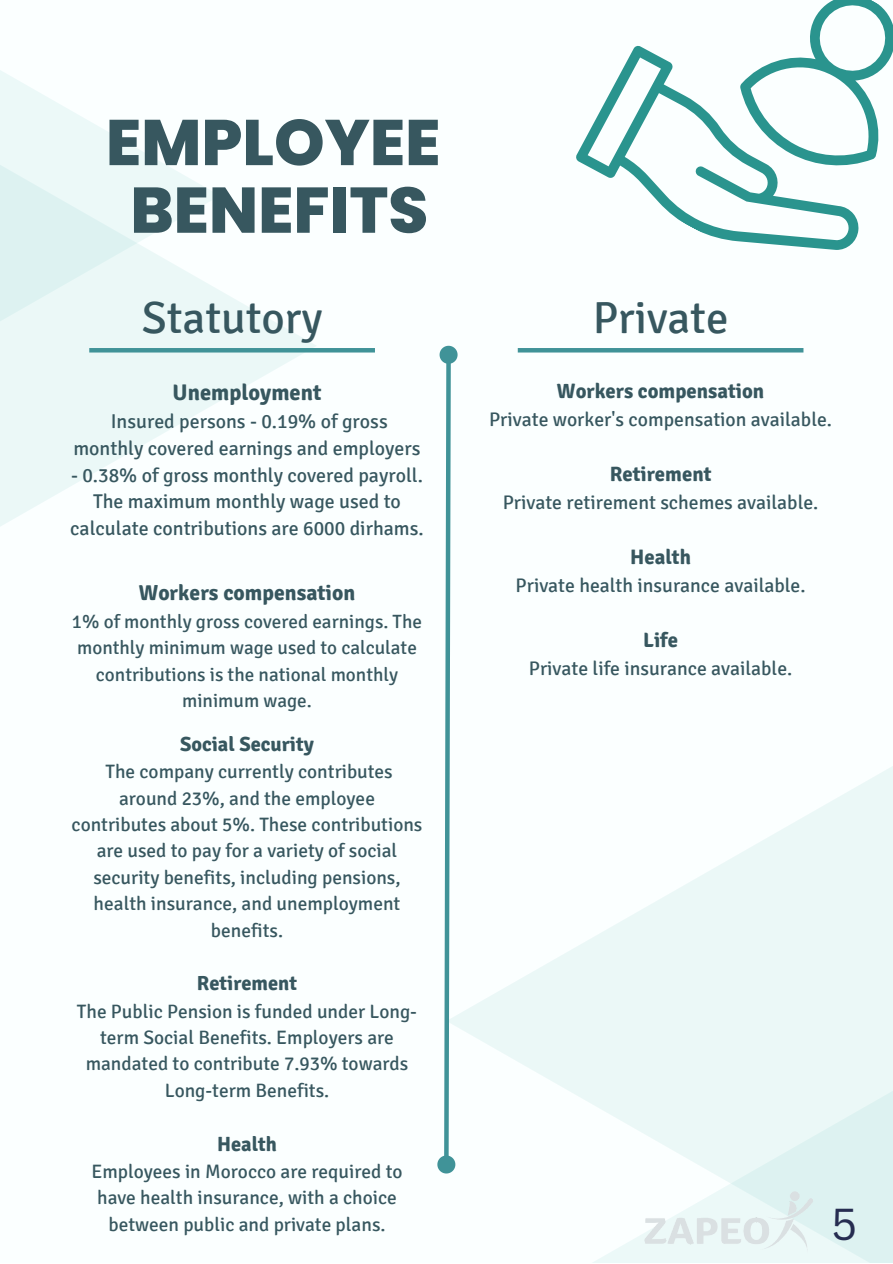
<style>
.page{position:relative;width:893px;height:1264px;background:#fff}
.page>*{position:absolute;margin:0;border:0;box-sizing:border-box;transform-origin:0 0}
.t1{font:800 64.35px/67.7px "Poppins";color:#37575f;text-align:center}
.t2{font:45px "Signika";color:#37575f}
.t3{font:43.5px "Canva Sans";color:#262d51}
.t4{font:700 22.5px "Signika";color:#37575f}
.t5{font:700 21.6px "Signika";color:#37575f}
.t6{font:700 20.7px "Signika";color:#37575f}
.t7{font:700 20.4px "Signika";color:#37575f}
.t8{font:19.95px/27px "Signika";color:#37575f;text-align:center}
.t9{font:19.65px "Signika";color:#37575f}
.t10{font:19.35px/26.4px "Signika";color:#37575f;text-align:center}
.t11{font:19.2px/26.5px "Signika";color:#37575f;text-align:center}
</style>
<div class="page">
<div style="left:0;top:0;width:892px;height:1262px;background:#fbffff"></div>
<svg style="left:0;top:291px;width:317px;height:235px"></svg>
<svg style="left:0;top:70px;width:220px;height:393px;fill:#ebf8f7"></svg>
<div style="left:446px;top:631px;width:446px;height:631px;background:linear-gradient(to bottom,#f9fefe,#f7fdfd)"></div>
<div style="left:587px;top:875px;width:305px;height:387px;background:linear-gradient(to right,#f3fbfb,#e4f5f4)"></div>
<svg style="left:576px;top:45px;width:283px;height:205px"></svg>
<svg style="left:723px;top:0;width:169px;height:190px"></svg>
<svg style="left:437px;top:345px;width:24px;height:831px"></svg>
<hr style="left:89px;top:348px;width:286px;height:4px;background:#409398">
<hr style="left:517px;top:348px;width:286px;height:4px;background:#409398">
<img style="left:639px;top:1184px;width:178px;height:72px">
<h1 class="t1" style="left:106px;top:109px;width:336px">EMPLOYEE<br>BENEFITS</h1>
<h2 class="t2" style="left:142px;top:291px;width:182px">Statutory</h2>
<h2 class="t2" style="left:592px;top:291px;width:137px">Private</h2>
<p class="t4" style="left:172px;top:378px;width:150px">Unemployment</p>
<p class="t8" style="left:73px;top:407px;width:349px">Insured persons - 0.19% of gross monthly covered earnings and employers</p>
<p class="t8" style="left:70px;top:461px;width:355px">- 0.38% of gross monthly covered payroll.<br>The maximum monthly wage used to calculate contributions are 6000 dirhams.</p>
<p class="t6" style="left:557px;top:379px;width:209px">Workers compensation</p>
<p class="t9" style="left:489px;top:408px;width:344px">Private worker's compensation available.</p>
<p class="t6" style="left:609px;top:462px;width:103px">Retirement</p>
<p class="t9" style="left:502px;top:491px;width:317px">Private retirement schemes available.</p>
<p class="t6" style="left:630px;top:545px;width:62px">Health</p>
<p class="t9" style="left:515px;top:574px;width:291px">Private health insurance available.</p>
<p class="t6" style="left:643px;top:627px;width:36px">Life</p>
<p class="t9" style="left:529px;top:656px;width:265px">Private life insurance available.</p>
<p class="t5" style="left:139px;top:579px;width:218px">Workers compensation</p>
<p class="t11" style="left:72px;top:608px;width:351px">1% of monthly gross covered earnings. The monthly minimum wage used to calculate contributions is the national monthly minimum wage.</p>
<p class="t7" style="left:180px;top:731px;width:135px">Social Security</p>
<p class="t10" style="left:72px;top:758px;width:352px">The company currently contributes<br>around 23%, and the employee contributes about 5%. These contributions are used to pay for a variety of social security benefits, including pensions, health insurance, and unemployment benefits.</p>
<p class="t7" style="left:197px;top:971px;width:102px">Retirement</p>
<p class="t10" style="left:77px;top:998px;width:341px">The Public Pension is funded under Long&shy;term Social Benefits. Employers are mandated to contribute 7.93% towards Long-term Benefits.</p>
<p class="t7" style="left:217px;top:1131px;width:61px">Health</p>
<p class="t10" style="left:91px;top:1158px;width:312px">Employees in Morocco are required to have health insurance, with a choice between public and private plans.</p>
<h3 class="t3" style="left:831px;top:1193px;width:27px">5</h3>
</div>
